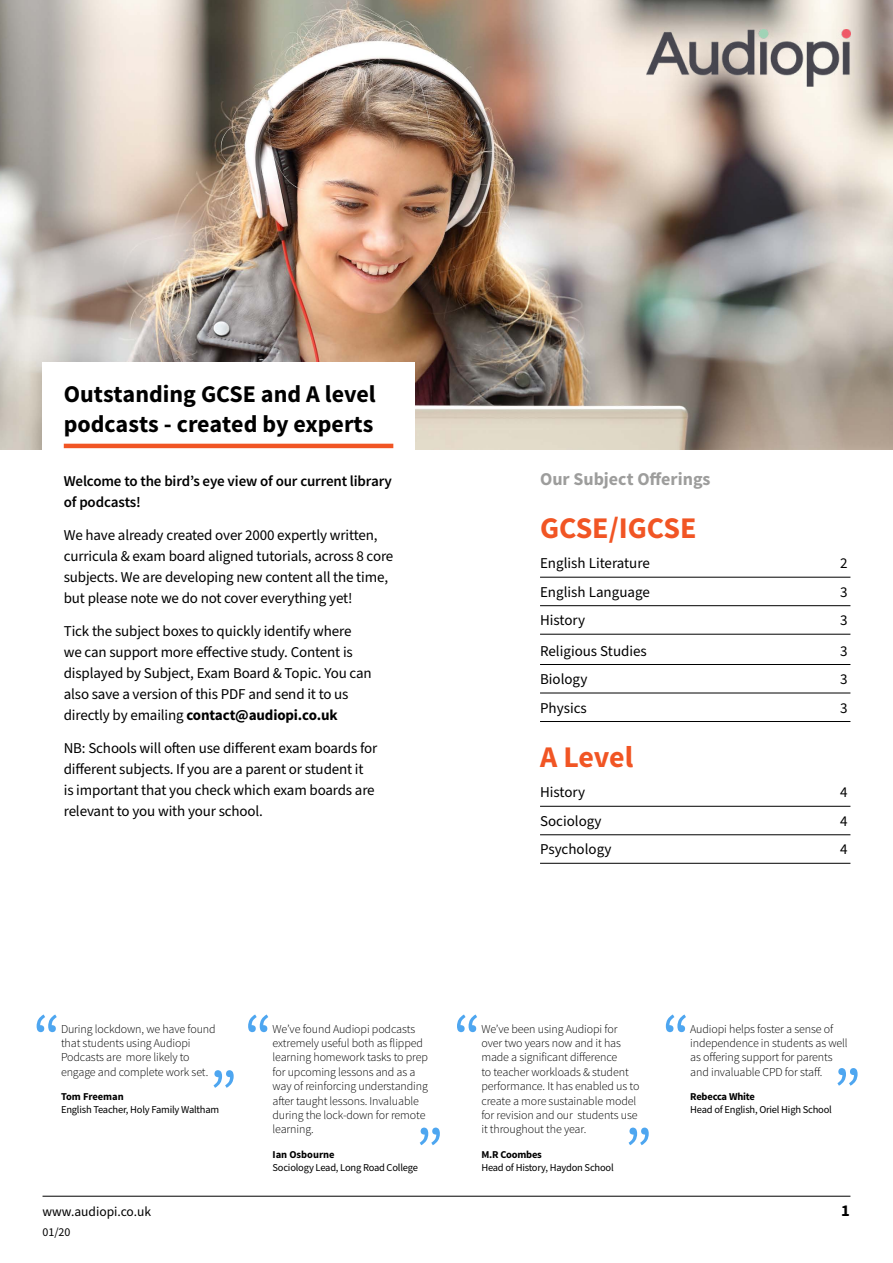
<style>
.page{position:relative;width:893px;height:1263px;background:#fff}
.page>*{position:absolute;margin:0;border:0;box-sizing:border-box;transform-origin:0 0}
.t1{font:700 30px "Source Sans Pro";color:#f15524}
.t2{font:700 24px/30px "Source Sans Pro";color:#000}
.t3{font:700 18px "Source Sans Pro";color:#9d9d9c}
.t4{font:700 16.5px "Source Sans Pro";color:#000}
.t5{font:15px/21px "Source Sans Pro";letter-spacing:-.01em;color:#000}
.t6{font:600 15px/21px "Source Sans Pro";letter-spacing:-.01em;color:#000}
.t7{font:13.5px "Source Sans Pro";color:#000}
.t8{font:300 12px/14.4px "Source Sans Pro";letter-spacing:-.01em;color:#000}
.t9{font:12px "Source Sans Pro";color:#000}
.t10{font:10.5px "Source Sans Pro";letter-spacing:-.02em;color:#000}
.t11{font:700 10.5px "Source Sans Pro";letter-spacing:-.02em;color:#000}
.t12{font:700 10.5px "Source Sans Pro";color:#000}
.s1{font-weight:700}
</style>
<div class="page">
<hr style="left:43px;top:1196px;width:807px;height:1px;background:#000">
<img style="left:0;top:0;width:893px;height:449px">
<img style="left:646px;top:30px;width:204px;height:57px">
<div style="left:43px;top:362px;width:372px;height:497px;background:#fff"></div>
<hr style="left:64px;top:444px;width:329px;height:4px;background:#f15524">
<hr style="left:540px;top:577px;width:310px;height:1px;background:#000">
<hr style="left:540px;top:605px;width:310px;height:1px;background:#000">
<hr style="left:540px;top:634px;width:310px;height:1px;background:#000">
<hr style="left:540px;top:664px;width:310px;height:1px;background:#000">
<hr style="left:540px;top:693px;width:310px;height:1px;background:#000">
<hr style="left:540px;top:721px;width:310px;height:1px;background:#000">
<hr style="left:540px;top:806px;width:310px;height:1px;background:#000">
<hr style="left:540px;top:834px;width:310px;height:1px;background:#000">
<hr style="left:540px;top:863px;width:310px;height:1px;background:#000">
<svg style="left:37px;top:1014px;width:20px;height:18px"></svg>
<svg style="left:213px;top:1070px;width:21px;height:18px"></svg>
<svg style="left:248px;top:1014px;width:20px;height:18px"></svg>
<svg style="left:420px;top:1127px;width:20px;height:18px"></svg>
<svg style="left:457px;top:1014px;width:20px;height:18px"></svg>
<svg style="left:629px;top:1127px;width:20px;height:18px"></svg>
<svg style="left:666px;top:1014px;width:20px;height:18px"></svg>
<svg style="left:837px;top:1068px;width:21px;height:18px"></svg>
<h2 class="t2" style="left:64px;top:380px;width:313px">Outstanding GCSE and A level podcasts - created by experts</h2>
<p class="t6" style="left:64px;top:471px;width:329px">Welcome to the bird’s eye view of our current library of podcasts!</p>
<p class="t5" style="left:64px;top:525px;width:331px">We have already created over 2000 expertly written, curricula &amp; exam board aligned tutorials, across 8 core subjects. We are developing new content all the time, but please note we do not cover everything yet!</p>
<p class="t5" style="left:64px;top:621px;width:309px">Tick the subject boxes to quickly identify where we can support more effective study. Content is displayed by Subject, Exam Board &amp; Topic. You can also save a version of this PDF and send it to us directly by emailing <span class="s1">contact@audiopi.co.uk</span></p>
<p class="t5" style="left:64px;top:738px;width:315px">NB: Schools will often use different exam boards for different subjects. If you are a parent or student it<br>is important that you check which exam boards are relevant to you with your school.</p>
<p class="t3" style="left:540px;top:467px;width:172px">Our Subject Offerings</p>
<h1 class="t1" style="left:540px;top:508px;width:158px">GCSE/IGCSE</h1>
<p class="t5" style="left:540px;top:553px;width:111px">English Literature</p>
<p class="t5" style="left:840px;top:553px;width:9px">2</p>
<p class="t5" style="left:540px;top:582px;width:111px">English Language</p>
<p class="t5" style="left:840px;top:582px;width:9px">3</p>
<p class="t5" style="left:540px;top:610px;width:47px">History</p>
<p class="t5" style="left:840px;top:610px;width:9px">3</p>
<p class="t5" style="left:540px;top:641px;width:108px">Religious Studies</p>
<p class="t5" style="left:840px;top:641px;width:9px">3</p>
<p class="t5" style="left:540px;top:669px;width:49px">Biology</p>
<p class="t5" style="left:840px;top:669px;width:9px">3</p>
<p class="t5" style="left:540px;top:698px;width:48px">Physics</p>
<p class="t5" style="left:840px;top:698px;width:9px">3</p>
<h1 class="t1" style="left:540px;top:737px;width:95px">A Level</h1>
<p class="t5" style="left:540px;top:782px;width:47px">History</p>
<p class="t5" style="left:840px;top:782px;width:9px">4</p>
<p class="t5" style="left:540px;top:811px;width:63px">Sociology</p>
<p class="t5" style="left:840px;top:811px;width:9px">4</p>
<p class="t5" style="left:540px;top:839px;width:73px">Psychology</p>
<p class="t5" style="left:840px;top:839px;width:9px">4</p>
<p class="t8" style="left:61px;top:1021px;width:156px">During lockdown, we have found that students using Audiopi<br>Podcasts are more likely to engage and complete work set.</p>
<p class="t12" style="left:61px;top:1090px;width:64px">Tom Freeman</p>
<p class="t10" style="left:61px;top:1102px;width:160px">English Teacher, Holy Family Waltham</p>
<p class="t8" style="left:273px;top:1021px;width:157px">We’ve found Audiopi podcasts extremely useful both as flipped learning homework tasks to prep for upcoming lessons and as a way of reinforcing understanding after taught lessons. Invaluable during the lock-down for remote learning.</p>
<p class="t12" style="left:273px;top:1148px;width:64px">Ian Osbourne</p>
<p class="t10" style="left:273px;top:1160px;width:147px">Sociology Lead, Long Road College</p>
<p class="t8" style="left:481px;top:1021px;width:160px">We’ve been using Audiopi for over two years now and it has made a significant difference<br>to teacher workloads &amp; student performance. It has enabled us to create a more sustainable model for revision and our students use it throughout the year.</p>
<p class="t11" style="left:481px;top:1148px;width:62px">M.R Coombes</p>
<p class="t10" style="left:481px;top:1160px;width:134px">Head of History, Haydon School</p>
<p class="t8" style="left:690px;top:1021px;width:159px">Audiopi helps foster a sense of independence in students as well as offering support for parents and invaluable CPD for staff.</p>
<p class="t11" style="left:690px;top:1090px;width:66px">Rebecca White</p>
<p class="t10" style="left:690px;top:1102px;width:143px">Head of English, Oriel High School</p>
<p class="t7" style="left:43px;top:1202px;width:110px">www.audiopi.co.uk</p>
<p class="t4" style="left:841px;top:1199px;width:10px">1</p>
<p class="t9" style="left:43px;top:1224px;width:30px">01/20</p>
</div>
